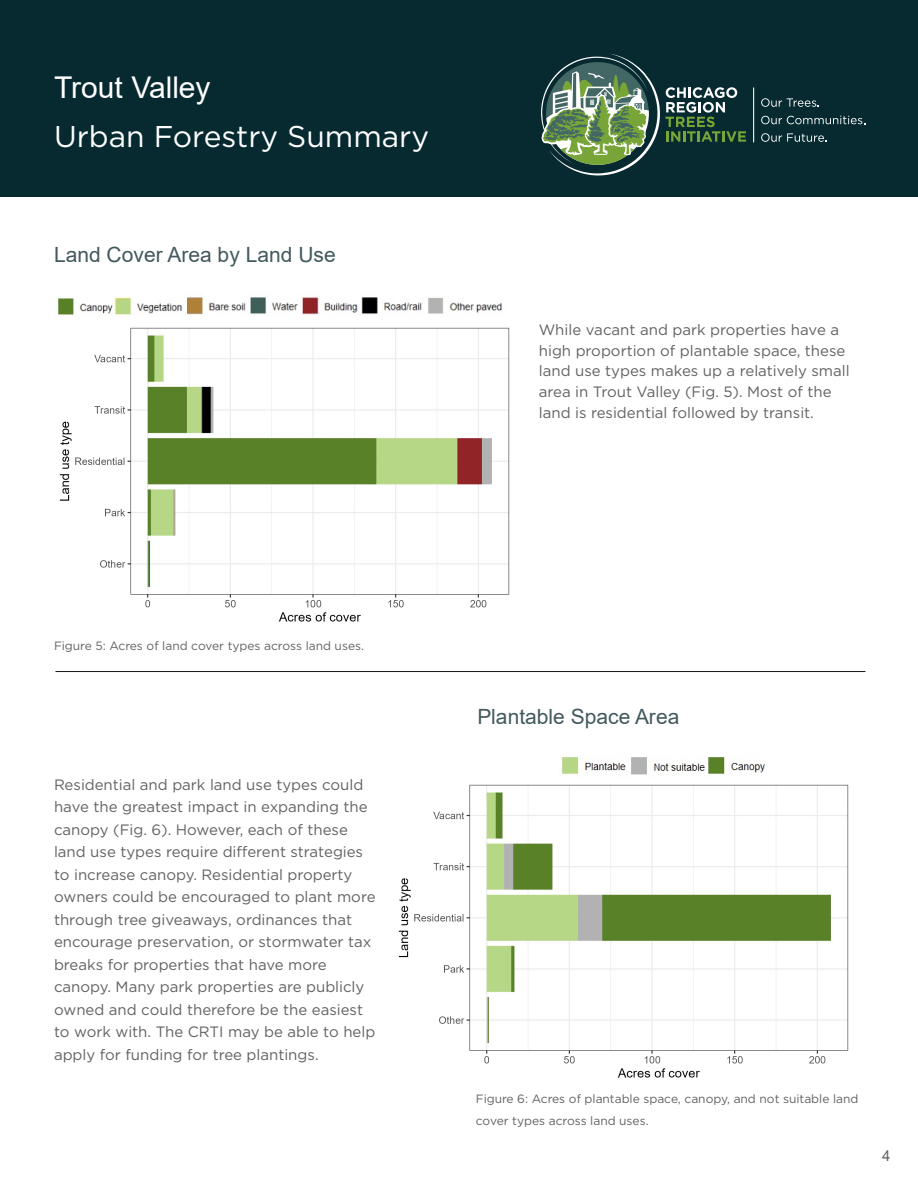
<style>
.page{position:relative;width:918px;height:1188px;background:#fff}
.page>*{position:absolute;margin:0;border:0;box-sizing:border-box;transform-origin:0 0}
.t1{font:30px "Gotham";color:#fff}
.t2{font:30px "Arial";color:#fff}
.t3{font:21px "Arial";color:#42595e}
.t4{font:15px/22.5px "Gotham";letter-spacing:-.005em;color:#626261}
.t5{font:15px "Arial";color:#626261}
.t6{font:12px/22.5px "Gotham";letter-spacing:-.005em;color:#626261}
</style>
<div class="page">
<div style="left:0;top:0;width:918px;height:196px;background:#062a30"></div>
<hr style="left:753px;top:88px;width:1px;height:54px;background:#fff">
<svg style="left:761px;top:98px;width:58px;height:9px"></svg>
<svg style="left:761px;top:116px;width:104px;height:8px"></svg>
<svg style="left:761px;top:133px;width:65px;height:9px"></svg>
<svg style="left:541px;top:54px;width:205px;height:121px"></svg>
<img style="left:59px;top:327px;width:451px;height:295px">
<img style="left:398px;top:784px;width:451px;height:294px">
<hr style="left:56px;top:671px;width:810px;height:1px;background:#181715">
<img style="left:57px;top:297px;width:446px;height:19px">
<img style="left:561px;top:756px;width:205px;height:19px">
<h1 class="t2" style="left:54px;top:71px;width:158px">Trout Valley</h1>
<h1 class="t1" style="left:54px;top:123px;width:377px">Urban Forestry Summary</h1>
<h2 class="t3" style="left:54px;top:243px;width:283px">Land Cover Area by Land Use</h2>
<p class="t4" style="left:539px;top:320px;width:312px;line-height:20.7px">While vacant and park properties have a high proportion of plantable space, these land use types makes up a relatively small area in Trout Valley (Fig. 5). Most of the land is residential followed by transit.</p>
<p class="t6" style="left:54px;top:635px;width:311px">Figure 5: Acres of land cover types across land uses.</p>
<p class="t4" style="left:54px;top:774px;width:323px">Residential and park land use types could have the greatest impact in expanding the canopy (Fig. 6). However, each of these land use types require different strategies to increase canopy. Residential property owners could be encouraged to plant more through tree giveaways, ordinances that encourage preservation, or stormwater tax breaks for properties that have more canopy. Many park properties are publicly owned and could therefore be the easiest to work with. The CRTI may be able to help apply for funding for tree plantings.</p>
<h2 class="t3" style="left:477px;top:705px;width:204px">Plantable Space Area</h2>
<p class="t6" style="left:476px;top:1088px;width:384px">Figure 6: Acres of plantable space, canopy, and not suitable land cover types across land uses.</p>
<p class="t5" style="left:882px;top:1147px;width:10px">4</p>
</div>
